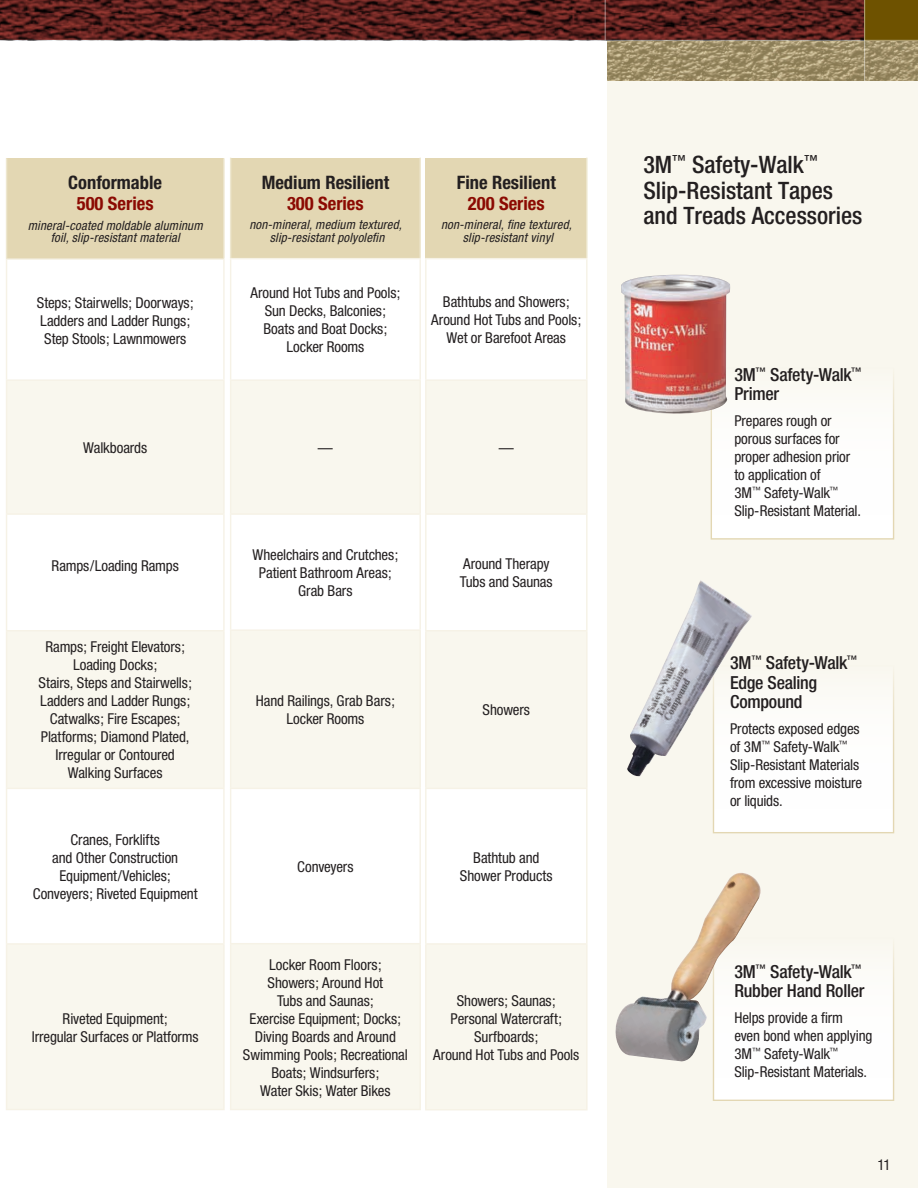
<style>
.page{position:relative;width:918px;height:1188px;background:#fff}
.page>*{position:absolute;margin:0;border:0;box-sizing:border-box;transform-origin:0 0}
.t1{font:500 condensed 24px/25.5px "Helvetica Neue";color:#231f20}
.t2{font:700 condensed 18.6px "Helvetica Neue";color:#231f20}
.t3{font:700 condensed 18.6px "Helvetica Neue";color:#8b0a02}
.t4{font:500 condensed 18px/19.5px "Helvetica Neue";letter-spacing:-.015em;color:#231f20}
.t5{font:condensed 15px/18px "Helvetica Neue";letter-spacing:-.01em;color:#231f20;text-align:center}
.t6{font:italic condensed 12.9px/12.8px "Helvetica Neue";letter-spacing:.015em;color:#231f20;text-align:center}
</style>
<div class="page">
<div style="left:608px;top:40px;width:310px;height:1148px;background:#f9f7ee"></div>
<div style="left:713px;top:937px;width:181px;height:164px;background:#fff;border:1px solid #e3d7b3"></div>
<div style="left:713px;top:665px;width:181px;height:168px;background:#fff;border:1px solid #e3d7b3"></div>
<div style="left:426px;top:158px;width:161px;height:101px;background:#e3d7b3"></div>
<svg style="left:427px;top:381px;width:159px;height:728px;fill:#f9f7ee"></svg>
<hr style="left:586px;top:158px;width:2px;height:100px;background:#eee7cf">
<hr style="left:425px;top:379px;width:163px;height:2px;background:#f6f2e6">
<hr style="left:425px;top:513px;width:163px;height:2px;background:#f6f2e6">
<hr style="left:425px;top:258px;width:163px;height:1px;background:#f6f2e6">
<hr style="left:586px;top:259px;width:2px;height:120px;background:#f6f2e6">
<hr style="left:586px;top:515px;width:2px;height:115px;background:#f6f2e6">
<hr style="left:586px;top:789px;width:2px;height:154px;background:#f6f2e6">
<hr style="left:425px;top:259px;width:2px;height:120px;background:#f6f2e6">
<hr style="left:425px;top:381px;width:2px;height:132px;background:#f6f2e6">
<hr style="left:425px;top:515px;width:2px;height:115px;background:#f6f2e6">
<hr style="left:425px;top:789px;width:2px;height:154px;background:#f6f2e6">
<hr style="left:586px;top:381px;width:2px;height:132px;background:#f6f2e6">
<hr style="left:425px;top:631px;width:2px;height:157px;background:#f6f2e6">
<hr style="left:425px;top:630px;width:163px;height:1px;background:#f6f2e6">
<hr style="left:586px;top:631px;width:2px;height:157px;background:#f6f2e6">
<hr style="left:425px;top:788px;width:163px;height:1px;background:#f6f2e6">
<hr style="left:425px;top:945px;width:2px;height:164px;background:#f6f2e6">
<hr style="left:425px;top:943px;width:163px;height:2px;background:#f6f2e6">
<hr style="left:586px;top:945px;width:2px;height:164px;background:#f6f2e6">
<hr style="left:425px;top:1109px;width:163px;height:1px;background:#f6f2e6">
<div style="left:7px;top:158px;width:217px;height:101px;background:#e3d7b3"></div>
<svg style="left:7px;top:381px;width:216px;height:728px;fill:#f9f7ee"></svg>
<hr style="left:6px;top:158px;width:1px;height:100px;background:#eee7cf">
<hr style="left:223px;top:158px;width:2px;height:100px;background:#eee7cf">
<hr style="left:6px;top:258px;width:219px;height:2px;background:#f6f2e6">
<hr style="left:6px;top:260px;width:1px;height:119px;background:#f6f2e6">
<hr style="left:223px;top:260px;width:2px;height:119px;background:#f6f2e6">
<hr style="left:6px;top:515px;width:1px;height:115px;background:#f6f2e6">
<hr style="left:223px;top:515px;width:2px;height:115px;background:#f6f2e6">
<hr style="left:6px;top:789px;width:1px;height:154px;background:#f6f2e6">
<hr style="left:223px;top:789px;width:2px;height:154px;background:#f6f2e6">
<hr style="left:6px;top:381px;width:1px;height:132px;background:#f6f2e6">
<hr style="left:6px;top:379px;width:219px;height:2px;background:#f6f2e6">
<hr style="left:223px;top:381px;width:2px;height:132px;background:#f6f2e6">
<hr style="left:6px;top:513px;width:219px;height:2px;background:#f6f2e6">
<hr style="left:6px;top:631px;width:1px;height:157px;background:#f6f2e6">
<hr style="left:6px;top:630px;width:219px;height:1px;background:#f6f2e6">
<hr style="left:223px;top:631px;width:2px;height:157px;background:#f6f2e6">
<hr style="left:6px;top:788px;width:219px;height:1px;background:#f6f2e6">
<hr style="left:6px;top:945px;width:1px;height:164px;background:#f6f2e6">
<hr style="left:6px;top:943px;width:219px;height:2px;background:#f6f2e6">
<hr style="left:223px;top:945px;width:2px;height:164px;background:#f6f2e6">
<hr style="left:6px;top:1109px;width:219px;height:1px;background:#f6f2e6">
<div style="left:231px;top:158px;width:189px;height:101px;background:#e3d7b3"></div>
<svg style="left:231px;top:381px;width:189px;height:728px;fill:#f9f7ee"></svg>
<hr style="left:230px;top:158px;width:1px;height:100px;background:#eee7cf">
<hr style="left:420px;top:158px;width:1px;height:100px;background:#eee7cf">
<hr style="left:230px;top:258px;width:191px;height:1px;background:#f6f2e6">
<hr style="left:230px;top:259px;width:1px;height:120px;background:#f6f2e6">
<hr style="left:420px;top:259px;width:1px;height:120px;background:#f6f2e6">
<hr style="left:230px;top:515px;width:1px;height:114px;background:#f6f2e6">
<hr style="left:420px;top:515px;width:1px;height:114px;background:#f6f2e6">
<hr style="left:230px;top:789px;width:1px;height:154px;background:#f6f2e6">
<hr style="left:420px;top:789px;width:1px;height:154px;background:#f6f2e6">
<hr style="left:230px;top:381px;width:1px;height:132px;background:#f6f2e6">
<hr style="left:230px;top:379px;width:191px;height:2px;background:#f6f2e6">
<hr style="left:419px;top:381px;width:2px;height:132px;background:#f6f2e6">
<hr style="left:230px;top:513px;width:191px;height:2px;background:#f6f2e6">
<hr style="left:230px;top:631px;width:1px;height:157px;background:#f6f2e6">
<hr style="left:230px;top:629px;width:191px;height:2px;background:#f6f2e6">
<hr style="left:419px;top:631px;width:2px;height:157px;background:#f6f2e6">
<hr style="left:230px;top:788px;width:191px;height:1px;background:#f6f2e6">
<hr style="left:230px;top:944px;width:1px;height:165px;background:#f6f2e6">
<hr style="left:230px;top:943px;width:191px;height:1px;background:#f6f2e6">
<hr style="left:419px;top:944px;width:2px;height:165px;background:#f6f2e6">
<hr style="left:230px;top:1109px;width:191px;height:1px;background:#f6f2e6">
<div style="left:711px;top:367px;width:183px;height:173px;background:#fff;border:1px solid #e3d7b3"></div>
<img style="left:615px;top:873px;width:149px;height:189px">
<img style="left:621px;top:275px;width:109px;height:139px">
<img style="left:627px;top:580px;width:125px;height:197px">
<svg style="left:608px;top:41px;width:310px;height:40px;background:#a1926b"></svg>
<img style="left:0;top:0;width:864px;height:40px">
<div style="left:864px;top:0;width:54px;height:41px;background:#6e5200"></div>
<hr style="left:864px;top:0;width:1px;height:81px;background:#fff">
<hr style="left:0;top:40px;width:918px;height:1px;background:#fff">
<hr style="left:605px;top:0;width:1px;height:41px;background:#fff">
<p class="t2" style="left:68px;top:171px;width:95px">Conformable</p>
<p class="t3" style="left:77px;top:192px;width:78px">500 Series</p>
<p class="t6" style="left:28px;top:219px;width:176px">mineral-coated moldable aluminum foil, slip-resistant material</p>
<p class="t5" style="left:37px;top:293px;width:159px;text-align:left">Steps; Stairwells; Doorways;<br>Ladders and Ladder Rungs;<br>Step Stools; Lawnmowers</p>
<p class="t5" style="left:83px;top:439px;width:65px">Walkboards</p>
<p class="t5" style="left:52px;top:556px;width:129px">Ramps/Loading Ramps</p>
<p class="t5" style="left:38px;top:638px;width:155px">Ramps; Freight Elevators;<br>Loading Docks;<br>Stairs, Steps and Stairwells;<br>Ladders and Ladder Rungs;<br>Catwalks; Fire Escapes;<br>Platforms; Diamond Plated,<br>Irregular or Contoured<br>Walking Surfaces</p>
<p class="t5" style="left:33px;top:831px;width:166px">Cranes, Forklifts<br>and Other Construction<br>Equipment/Vehicles;<br>Conveyers; Riveted Equipment</p>
<p class="t5" style="left:32px;top:1009px;width:168px">Riveted Equipment;<br>Irregular Surfaces or Platforms</p>
<p class="t2" style="left:262px;top:171px;width:129px">Medium Resilient</p>
<p class="t3" style="left:287px;top:192px;width:78px">300 Series</p>
<p class="t6" style="left:249px;top:218px;width:154px">non-mineral, medium textured, slip-resistant polyolefin</p>
<p class="t5" style="left:250px;top:284px;width:152px">Around Hot Tubs and Pools;<br>Sun Decks, Balconies;<br>Boats and Boat Docks;<br>Locker Rooms</p>
<p class="t2" style="left:457px;top:171px;width:101px">Fine Resilient</p>
<p class="t3" style="left:468px;top:192px;width:78px">200 Series</p>
<p class="t6" style="left:441px;top:218px;width:132px">non-mineral, fine textured, slip-resistant vinyl</p>
<p class="t5" style="left:431px;top:293px;width:152px">Bathtubs and Showers;<br>Around Hot Tubs and Pools;<br>Wet or Barefoot Areas</p>
<p class="t5" style="left:318px;top:439px;width:16px">—</p>
<p class="t5" style="left:499px;top:439px;width:16px">—</p>
<p class="t5" style="left:253px;top:546px;width:147px">Wheelchairs and Crutches;<br>Patient Bathroom Areas;<br>Grab Bars</p>
<p class="t5" style="left:256px;top:692px;width:141px">Hand Railings, Grab Bars;<br>Locker Rooms</p>
<p class="t5" style="left:460px;top:555px;width:94px;text-align:left">Around Therapy<br>Tubs and Saunas</p>
<p class="t5" style="left:483px;top:701px;width:49px">Showers</p>
<p class="t5" style="left:297px;top:858px;width:58px">Conveyers</p>
<p class="t5" style="left:460px;top:849px;width:94px">Bathtub and<br>Shower Products</p>
<p class="t5" style="left:243px;top:955px;width:166px">Locker Room Floors;<br>Showers; Around Hot<br>Tubs and Saunas;<br>Exercise Equipment; Docks;<br>Diving Boards and Around<br>Swimming Pools; Recreational<br>Boats; Windsurfers;<br>Water Skis; Water Bikes</p>
<p class="t5" style="left:433px;top:991px;width:148px">Showers; Saunas;<br>Personal Watercraft;<br>Surfboards;<br>Around Hot Tubs and Pools</p>
<h1 class="t1" style="left:643px;top:152px;width:221px">3M<sup>™</sup> Safety-Walk<sup>™<br></sup>Slip-Resistant Tapes and Treads Accessories</h1>
<p class="t4" style="left:734px;top:364px;width:129px">3M<sup>™</sup> Safety-Walk<sup>™<br></sup>Primer</p>
<p class="t5" style="left:734px;top:411px;width:128px;text-align:left">Prepares rough or porous surfaces for proper adhesion prior to application of<br>3M<sup>™</sup> Safety-Walk<sup>™<br></sup>Slip-Resistant Material.</p>
<p class="t4" style="left:730px;top:653px;width:129px">3M<sup>™</sup> Safety-Walk<sup>™<br></sup>Edge Sealing<br>Compound</p>
<p class="t5" style="left:730px;top:719px;width:134px;text-align:left">Protects exposed edges of 3M<sup>™</sup> Safety-Walk<sup>™<br></sup>Slip-Resistant Materials from excessive moisture or liquids.</p>
<p class="t4" style="left:734px;top:961px;width:132px">3M<sup>™</sup> Safety-Walk<sup>™<br></sup>Rubber Hand Roller</p>
<p class="t5" style="left:734px;top:1008px;width:140px;text-align:left">Helps provide a firm even bond when applying<br>3M<sup>™</sup> Safety-Walk<sup>™<br></sup>Slip-Resistant Materials.</p>
<p class="t5" style="left:877px;top:1156px;width:15px">11</p>
</div>
